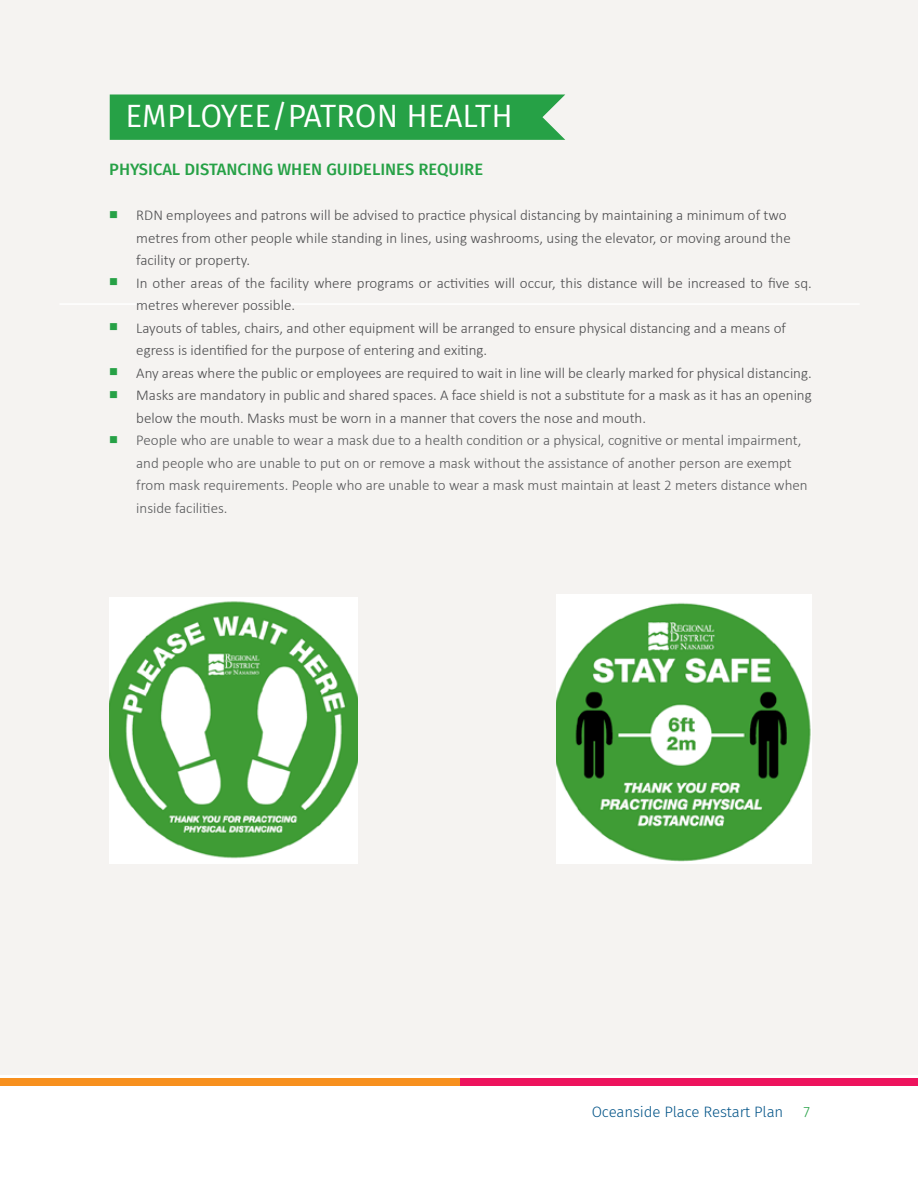
<style>
.page{position:relative;width:918px;height:1188px;background:#fff}
.page>*{position:absolute;margin:0;border:0;box-sizing:border-box;transform-origin:0 0}
.t1{font:31.5px "Fira Sans";color:#fff}
.t2{font:500 16.5px "Fira Sans";color:#26a146}
.t3{font:300 15px/22.5px "Calibri";color:#4d4d4f}
.t4{font:300 15px/22.5px "Calibri";color:#58595b}
.t5{font:300 15px "Fira Sans";letter-spacing:-.01em;color:#005387}
.t6{font:300 15px "Fira Sans";color:#26a146}
.s1{color:#26a146}
</style>
<div class="page">
<div style="left:458px;top:1078px;width:460px;height:7px;background:#ed135d"></div>
<div style="left:0;top:1078px;width:460px;height:7px;background:#f7901e"></div>
<div style="left:1px;top:0;width:917px;height:1075px;background:#f5f3f1"></div>
<hr style="left:59px;top:303px;width:801px;height:2px;background:#fff">
<div style="left:110px;top:94px;width:455px;height:46px;background:#26a146"></div>
<img style="left:109px;top:597px;width:248px;height:266px">
<img style="left:556px;top:594px;width:256px;height:269px">
<h1 class="t1" style="left:126px;top:93px;width:389px">EMPLOYEE/PATRON HEALTH</h1>
<p class="t2" style="left:109px;top:156px;width:375px">PHYSICAL DISTANCING WHEN GUIDELINES REQUIRE</p>
<p class="t3" style="left:136px;top:204px;width:656px;text-indent:-27px"><span class="s1">■</span> RDN employees and patrons will be advised to practice physical distancing by maintaining a minimum of two metres from other people while standing in lines, using washrooms, using the elevator, or moving around the facility or property.</p>
<p class="t3" style="left:136px;top:272px;width:677px;text-indent:-27px"><span class="s1">■</span> In other areas of the facility where programs or activities will occur, this distance will be increased to five sq. metres wherever possible.</p>
<p class="t3" style="left:136px;top:317px;width:651px;text-indent:-27px"><span class="s1">■</span> Layouts of tables, chairs, and other equipment will be arranged to ensure physical distancing and a means of egress is identified for the purpose of entering and exiting.</p>
<p class="t3" style="left:109px;top:362px;width:704px"><span class="s1">■</span> Any areas where the public or employees are required to wait in line will be clearly marked for physical distancing.</p>
<p class="t3" style="left:136px;top:384px;width:677px;text-indent:-27px"><span class="s1">■</span> Masks are mandatory in public and shared spaces. A face shield is not a substitute for a mask as it has an opening below the mouth. Masks must be worn in a manner that covers the nose and mouth.</p>
<p class="t4" style="left:136px;top:429px;width:673px;text-indent:-27px"><span class="s1">■</span> People who are unable to wear a mask due to a health condition or a physical, cognitive or mental impairment, and people who are unable to put on or remove a mask without the assistance of another person are exempt from mask requirements. People who are unable to wear a mask must maintain at least 2 meters distance when inside facilities.</p>
<p class="t5" style="left:592px;top:1102px;width:193px">Oceanside Place Restart Plan</p>
<p class="t6" style="left:803px;top:1102px;width:8px">7</p>
</div>
